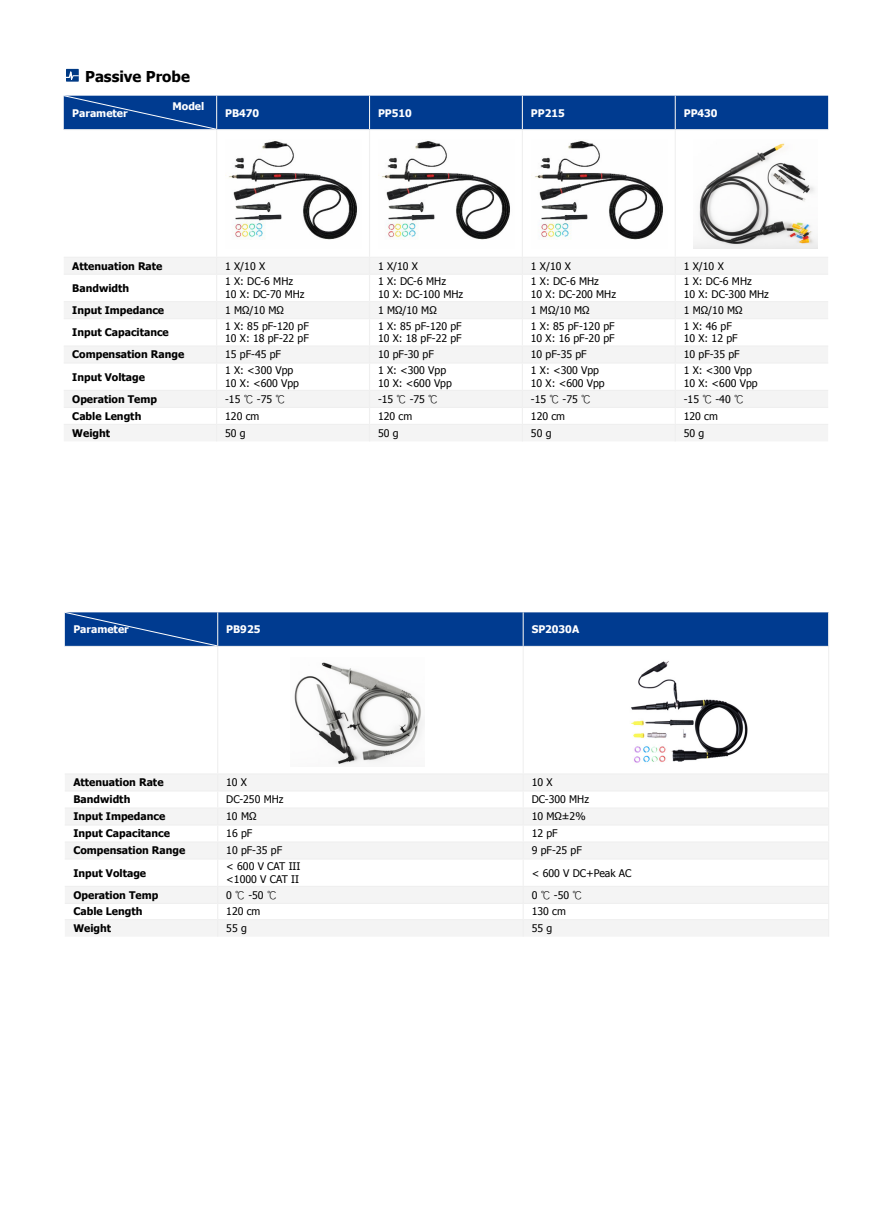
<style>
.page{position:relative;width:893px;height:1212px;background:#fff}
.page>*{position:absolute;margin:0;border:0;box-sizing:border-box;transform-origin:0 0}
.t1{font:700 15px "Tahoma";color:#000}
.t2{font:10.5px/12.6px "Tahoma";color:#000}
.t3{font:700 10.5px "Tahoma";color:#000}
.t4{font:700 10.5px "Tahoma";color:#fff}
.s1{font-family:"FZLTKHK GBK1 0"}
</style>
<div class="page">
<hr style="left:216px;top:130px;width:1px;height:127px;background:#efefef">
<hr style="left:369px;top:130px;width:1px;height:127px;background:#efefef">
<hr style="left:522px;top:130px;width:1px;height:127px;background:#efefef">
<hr style="left:675px;top:130px;width:1px;height:127px;background:#efefef">
<svg style="left:64px;top:257px;width:764px;height:184px"></svg>
<svg style="left:63px;top:95px;width:765px;height:35px;background:#104796"></svg>
<hr style="left:65px;top:646px;width:153px;height:1px;background:#efefef">
<hr style="left:218px;top:646px;width:305px;height:1px;background:#efefef">
<hr style="left:217px;top:647px;width:1px;height:126px;background:#efefef">
<hr style="left:523px;top:646px;width:306px;height:1px;background:#efefef">
<hr style="left:523px;top:647px;width:1px;height:126px;background:#efefef">
<hr style="left:828px;top:647px;width:1px;height:126px;background:#efefef">
<hr style="left:65px;top:773px;width:153px;height:1px;background:#efefef">
<hr style="left:218px;top:773px;width:305px;height:1px;background:#efefef">
<hr style="left:523px;top:773px;width:306px;height:1px;background:#efefef">
<svg style="left:65px;top:774px;width:764px;height:162px"></svg>
<svg style="left:65px;top:612px;width:764px;height:34px;background:#063f92"></svg>
<img style="left:225px;top:141px;width:132px;height:99px">
<img style="left:382px;top:141px;width:128px;height:99px">
<img style="left:535px;top:141px;width:128px;height:99px">
<img style="left:693px;top:143px;width:125px;height:106px">
<img style="left:631px;top:661px;width:117px;height:102px">
<div style="left:66px;top:69px;width:13px;height:13px;background:#003a85"></div>
<svg style="left:66px;top:71px;width:13px;height:11px"></svg>
<img style="left:294px;top:662px;width:130px;height:103px">
<h1 class="t1" style="left:85px;top:66px;width:106px">Passive Probe</h1>
<p class="t4" style="left:172px;top:99px;width:33px">Model</p>
<p class="t4" style="left:72px;top:105px;width:57px">Parameter</p>
<p class="t4" style="left:225px;top:105px;width:36px">PB470</p>
<p class="t4" style="left:378px;top:105px;width:35px">PP510</p>
<p class="t4" style="left:531px;top:105px;width:35px">PP215</p>
<p class="t4" style="left:684px;top:105px;width:35px">PP430</p>
<p class="t3" style="left:72px;top:258px;width:92px">Attenuation Rate</p>
<p class="t2" style="left:225px;top:259px;width:41px">1 X/10 X</p>
<p class="t2" style="left:378px;top:259px;width:41px">1 X/10 X</p>
<p class="t2" style="left:531px;top:259px;width:41px">1 X/10 X</p>
<p class="t2" style="left:684px;top:259px;width:41px">1 X/10 X</p>
<p class="t3" style="left:72px;top:281px;width:59px">Bandwidth</p>
<p class="t2" style="left:225px;top:275px;width:81px">1 X: DC-6 MHz<br>10 X: DC-70 MHz</p>
<p class="t2" style="left:378px;top:275px;width:87px">1 X: DC-6 MHz<br>10 X: DC-100 MHz</p>
<p class="t2" style="left:531px;top:275px;width:87px">1 X: DC-6 MHz<br>10 X: DC-200 MHz</p>
<p class="t2" style="left:684px;top:275px;width:87px">1 X: DC-6 MHz<br>10 X: DC-300 MHz</p>
<p class="t3" style="left:72px;top:303px;width:93px">Input Impedance</p>
<p class="t2" style="left:225px;top:303px;width:60px">1 MΩ/10 MΩ</p>
<p class="t2" style="left:378px;top:303px;width:60px">1 MΩ/10 MΩ</p>
<p class="t2" style="left:531px;top:303px;width:60px">1 MΩ/10 MΩ</p>
<p class="t2" style="left:684px;top:303px;width:60px">1 MΩ/10 MΩ</p>
<p class="t3" style="left:72px;top:325px;width:98px">Input Capacitance</p>
<p class="t2" style="left:225px;top:319px;width:85px">1 X: 85 pF-120 pF<br>10 X: 18 pF-22 pF</p>
<p class="t2" style="left:378px;top:319px;width:85px">1 X: 85 pF-120 pF<br>10 X: 18 pF-22 pF</p>
<p class="t2" style="left:531px;top:319px;width:85px">1 X: 85 pF-120 pF<br>10 X: 16 pF-20 pF</p>
<p class="t2" style="left:684px;top:319px;width:55px">1 X: 46 pF<br>10 X: 12 pF</p>
<p class="t3" style="left:72px;top:347px;width:114px">Compensation Range</p>
<p class="t2" style="left:225px;top:348px;width:57px">15 pF-45 pF</p>
<p class="t2" style="left:378px;top:348px;width:57px">10 pF-30 pF</p>
<p class="t2" style="left:531px;top:348px;width:57px">10 pF-35 pF</p>
<p class="t2" style="left:684px;top:348px;width:57px">10 pF-35 pF</p>
<p class="t3" style="left:72px;top:369px;width:74px">Input Voltage</p>
<p class="t2" style="left:225px;top:364px;width:75px">1 X: &lt;300 Vpp<br>10 X: &lt;600 Vpp</p>
<p class="t2" style="left:378px;top:364px;width:75px">1 X: &lt;300 Vpp<br>10 X: &lt;600 Vpp</p>
<p class="t2" style="left:531px;top:364px;width:75px">1 X: &lt;300 Vpp<br>10 X: &lt;600 Vpp</p>
<p class="t2" style="left:684px;top:364px;width:75px">1 X: &lt;300 Vpp<br>10 X: &lt;600 Vpp</p>
<p class="t3" style="left:72px;top:391px;width:86px">Operation Temp</p>
<p class="t2" style="left:225px;top:392px;width:62px">-15 <span class="s1">℃</span> -75 <span class="s1">℃</span></p>
<p class="t2" style="left:378px;top:392px;width:62px">-15 <span class="s1">℃</span> -75 <span class="s1">℃</span></p>
<p class="t2" style="left:531px;top:392px;width:62px">-15 <span class="s1">℃</span> -75 <span class="s1">℃</span></p>
<p class="t2" style="left:684px;top:392px;width:62px">-15 <span class="s1">℃</span> -40 <span class="s1">℃</span></p>
<p class="t3" style="left:72px;top:408px;width:71px">Cable Length</p>
<p class="t2" style="left:225px;top:409px;width:36px">120 cm</p>
<p class="t2" style="left:378px;top:409px;width:36px">120 cm</p>
<p class="t2" style="left:531px;top:409px;width:36px">120 cm</p>
<p class="t2" style="left:684px;top:409px;width:36px">120 cm</p>
<p class="t3" style="left:72px;top:425px;width:39px">Weight</p>
<p class="t2" style="left:225px;top:426px;width:22px">50 g</p>
<p class="t2" style="left:378px;top:426px;width:22px">50 g</p>
<p class="t2" style="left:531px;top:426px;width:22px">50 g</p>
<p class="t2" style="left:684px;top:426px;width:22px">50 g</p>
<p class="t4" style="left:73px;top:622px;width:57px">Parameter</p>
<p class="t4" style="left:226px;top:622px;width:36px">PB925</p>
<p class="t4" style="left:532px;top:622px;width:49px">SP2030A</p>
<p class="t3" style="left:73px;top:775px;width:92px">Attenuation Rate</p>
<p class="t2" style="left:226px;top:776px;width:22px">10 X</p>
<p class="t2" style="left:532px;top:776px;width:22px">10 X</p>
<p class="t3" style="left:73px;top:792px;width:59px">Bandwidth</p>
<p class="t2" style="left:226px;top:793px;width:59px">DC-250 MHz</p>
<p class="t2" style="left:532px;top:793px;width:59px">DC-300 MHz</p>
<p class="t3" style="left:73px;top:809px;width:93px">Input Impedance</p>
<p class="t2" style="left:226px;top:810px;width:32px">10 MΩ</p>
<p class="t2" style="left:532px;top:810px;width:55px">10 MΩ±2%</p>
<p class="t3" style="left:73px;top:826px;width:98px">Input Capacitance</p>
<p class="t2" style="left:226px;top:827px;width:28px">16 pF</p>
<p class="t2" style="left:532px;top:827px;width:28px">12 pF</p>
<p class="t3" style="left:73px;top:843px;width:114px">Compensation Range</p>
<p class="t2" style="left:226px;top:844px;width:57px">10 pF-35 pF</p>
<p class="t2" style="left:532px;top:844px;width:52px">9 pF-25 pF</p>
<p class="t3" style="left:73px;top:865px;width:74px">Input Voltage</p>
<p class="t2" style="left:226px;top:859px;width:76px">&lt; 600 V CAT III &lt;1000 V CAT II</p>
<p class="t2" style="left:532px;top:866px;width:101px">&lt; 600 V DC+Peak AC</p>
<p class="t3" style="left:73px;top:887px;width:86px">Operation Temp</p>
<p class="t2" style="left:226px;top:888px;width:53px">0 <span class="s1">℃</span> -50 <span class="s1">℃</span></p>
<p class="t2" style="left:532px;top:888px;width:53px">0 <span class="s1">℃</span> -50 <span class="s1">℃</span></p>
<p class="t3" style="left:73px;top:904px;width:71px">Cable Length</p>
<p class="t2" style="left:226px;top:905px;width:36px">120 cm</p>
<p class="t2" style="left:532px;top:905px;width:36px">130 cm</p>
<p class="t3" style="left:73px;top:921px;width:39px">Weight</p>
<p class="t2" style="left:226px;top:921px;width:22px">55 g</p>
<p class="t2" style="left:532px;top:921px;width:22px">55 g</p>
</div>
